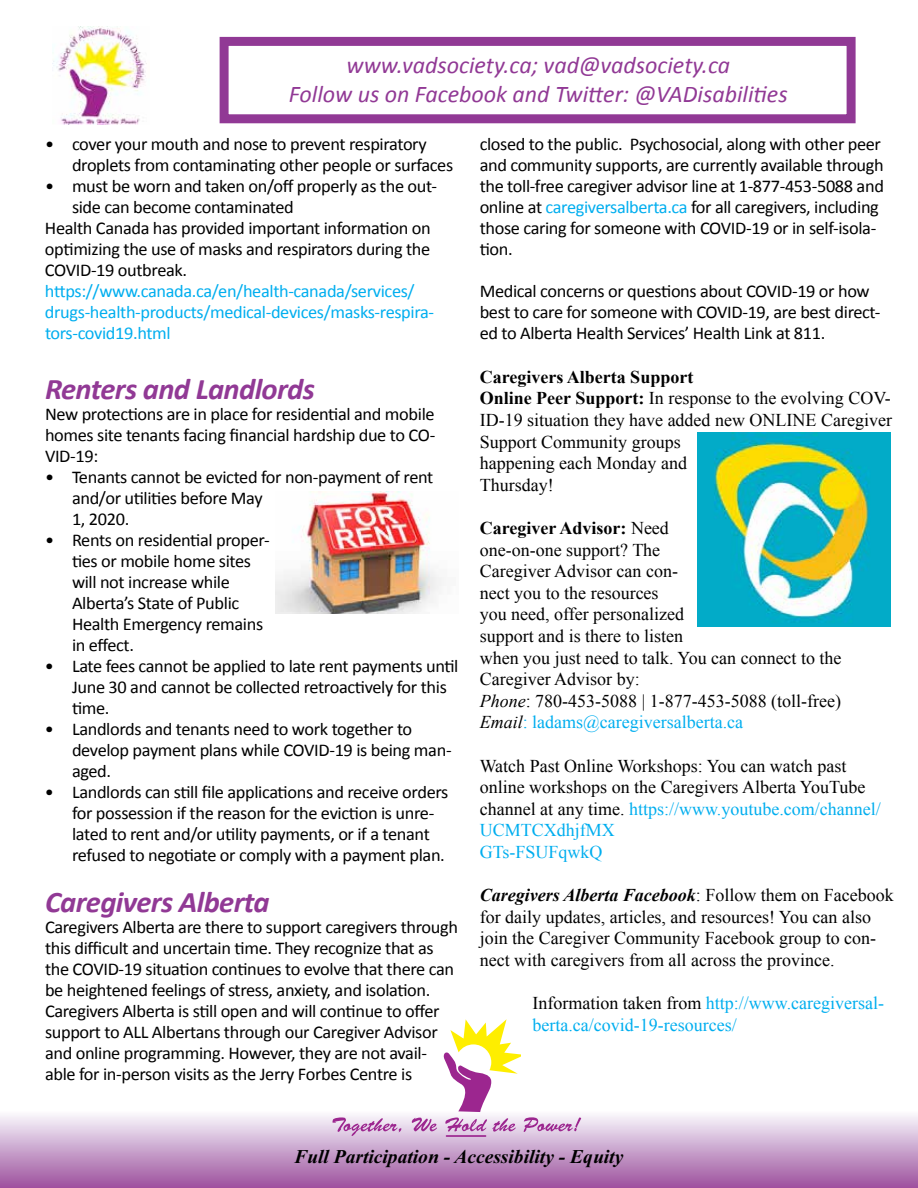
<style>
.page{position:relative;width:918px;height:1188px;background:#fff}
.page>*{position:absolute;margin:0;border:0;box-sizing:border-box;transform-origin:0 0}
.t1{font:italic 700 30px "Calibri";letter-spacing:-.02em;color:#913995}
.t2{font:italic 24px/28.8px "Calibri";color:#913995;text-align:center}
.t3{font:italic 700 21px "Times New Roman";color:#9c268f}
.t4{font:italic 700 19.5px "Times New Roman";color:#000}
.t5{font:18px/21px "Calibri";letter-spacing:-.02em;color:#000}
.t6{font:18px/21.6px "Times New Roman";color:#000}
.t7{font:18px/21px "Calibri";letter-spacing:-.02em;color:#00aeef}
.t8{font:18px/21.6px "Times New Roman";color:#00aeef}
.s1{color:#00aeef}
.s2{font-weight:700}
.s3{font-style:italic}
.s4{font-weight:700;font-style:italic}
.s5{color:#000}
</style>
<div class="page">
<img style="left:52px;top:27px;width:95px;height:97px">
<div style="left:220px;top:37px;width:636px;height:86px;border:9px solid #913995"></div>
<div style="left:0;top:1110px;width:918px;height:78px;background:linear-gradient(to bottom,#fcffff,#9d529f)"></div>
<svg style="left:332px;top:1117px;width:69px;height:19px"></svg>
<svg style="left:411px;top:1118px;width:26px;height:13px"></svg>
<svg style="left:443px;top:1019px;width:138px;height:113px"></svg>
<hr style="left:446px;top:1135px;width:40px;height:2px;background:#9c268f">
<img style="left:275px;top:492px;width:167px;height:122px">
<img style="left:698px;top:433px;width:193px;height:193px">
<p class="t3" style="left:457px;top:40px;width:444px">The Alberta Committee of Citizens with Disabilities</p>
<h2 class="t2" style="left:289px;top:49px;width:500px">www.vadsociety.ca; vad@vadsociety.ca<br>Follow us on Facebook and Twitter: @VADisabilities</h2>
<p class="t5" style="left:72px;top:133px;width:383px;text-indent:-27px">• cover your mouth and nose to prevent respiratory droplets from contaminating other people or surfaces</p>
<p class="t5" style="left:45px;top:175px;width:394px">• must be worn and taken on/off properly as the out-</p>
<p class="t5" style="left:72px;top:196px;width:223px">side can become contaminated</p>
<p class="t5" style="left:45px;top:217px;width:387px">Health Canada has provided important information on</p>
<p class="t5" style="left:45px;top:238px;width:387px">optimizing the use of masks and respirators during the</p>
<p class="t5" style="left:45px;top:259px;width:144px">COVID-19 outbreak.</p>
<p class="t7" style="left:45px;top:280px;width:391px">https://www.canada.ca/en/health-canada/services/ drugs-health-products/medical-devices/masks-respira&shy;tors-covid19.html</p>
<h1 class="t1" style="left:45px;top:368px;width:271px">Renters and Landlords</h1>
<p class="t5" style="left:45px;top:403px;width:392px;text-align:justify">New protections are in place for residential and mobile homes site tenants facing financial hardship due to CO-VID-19:</p>
<p class="t5" style="left:72px;top:466px;width:363px;text-indent:-27px">• Tenants cannot be evicted for non-payment of rent and/or utilities before May<br>1, 2020.</p>
<p class="t5" style="left:72px;top:529px;width:199px;text-indent:-27px">• Rents on residential proper&shy;ties or mobile home sites will not increase while<br>Alberta’s State of Public<br>Health Emergency remains in effect.</p>
<p class="t5" style="left:72px;top:655px;width:388px;text-indent:-27px">• Late fees cannot be applied to late rent payments until<br>June 30 and cannot be collected retroactively for this time.</p>
<p class="t5" style="left:72px;top:718px;width:381px;text-indent:-27px">• Landlords and tenants need to work together to develop payment plans while COVID-19 is being man&shy;aged.</p>
<p class="t5" style="left:72px;top:781px;width:378px;text-indent:-27px">• Landlords can still file applications and receive orders for possession if the reason for the eviction is unre&shy;lated to rent and/or utility payments, or if a tenant refused to negotiate or comply with a payment plan.</p>
<h1 class="t1" style="left:45px;top:881px;width:226px">Caregivers Alberta</h1>
<p class="t5" style="left:45px;top:916px;width:414px">Caregivers Alberta are there to support caregivers through this difficult and uncertain time. They recognize that as the COVID-19 situation continues to evolve that there can be heightened feelings of stress, anxiety, and isolation.<br>Caregivers Alberta is still open and will continue to offer support to ALL Albertans through our Caregiver Advisor and online programming. However, they are not avail&shy;able for in-person visits as the Jerry Forbes Centre is</p>
<p class="t5" style="left:480px;top:133px;width:406px">closed to the public. Psychosocial, along with other peer and community supports, are currently available through the toll-free caregiver advisor line at 1-877-453-5088 and online at <span class="s1">caregiversalberta.ca</span> for all caregivers, including those caring for someone with COVID-19 or in self-isola&shy;tion.</p>
<p class="t5" style="left:480px;top:280px;width:402px">Medical concerns or questions about COVID-19 or how best to care for someone with COVID-19, are best direct&shy;ed to Alberta Health Services’ Health Link at 811.</p>
<p class="t6" style="left:480px;top:365px;width:414px"><span class="s2">Caregivers Alberta Support<br>Online Peer Support:</span> In response to the evolving COV-<br>ID-19 situation they have added new ONLINE Caregiver<br>Support Community groups<br>happening each Monday and<br>Thursday!</p>
<p class="t6" style="left:480px;top:517px;width:363px"><span class="s2">Caregiver Advisor:</span> Need<br>one-on-one support? The<br>Caregiver Advisor can con-<br>nect you to the resources<br>you need, offer personalized<br>support and is there to listen<br>when you just need to talk. You can connect to the<br>Caregiver Advisor by:<br><span class="s3">Phone</span>: 780-453-5088 | 1-877-453-5088 (toll-free)<br><span class="s3">Email</span><span class="s1">: ladams@caregiversalberta.ca</span></p>
<p class="t6" style="left:480px;top:754px;width:403px">Watch Past Online Workshops: You can watch past online workshops on the Caregivers Alberta YouTube channel at any time. <span class="s1">https://www.youtube.com/channel/ UCMTCXdhjfMX<br>GTs-FSUFqwkQ</span></p>
<p class="t6" style="left:480px;top:884px;width:415px"><span class="s4">Caregivers Alberta Facebook</span>: Follow them on Facebook for daily updates, articles, and resources! You can also join the Caregiver Community Facebook group to con&shy;nect with caregivers from all across the province.</p>
<p class="t8" style="left:532px;top:992px;width:353px"><span class="s5">Information taken from</span> http://www.caregiversal&shy;berta.ca/covid-19-resources/</p>
<p class="t4" style="left:294px;top:1143px;width:331px">Full Participation - Accessibility - Equity</p>
</div>
